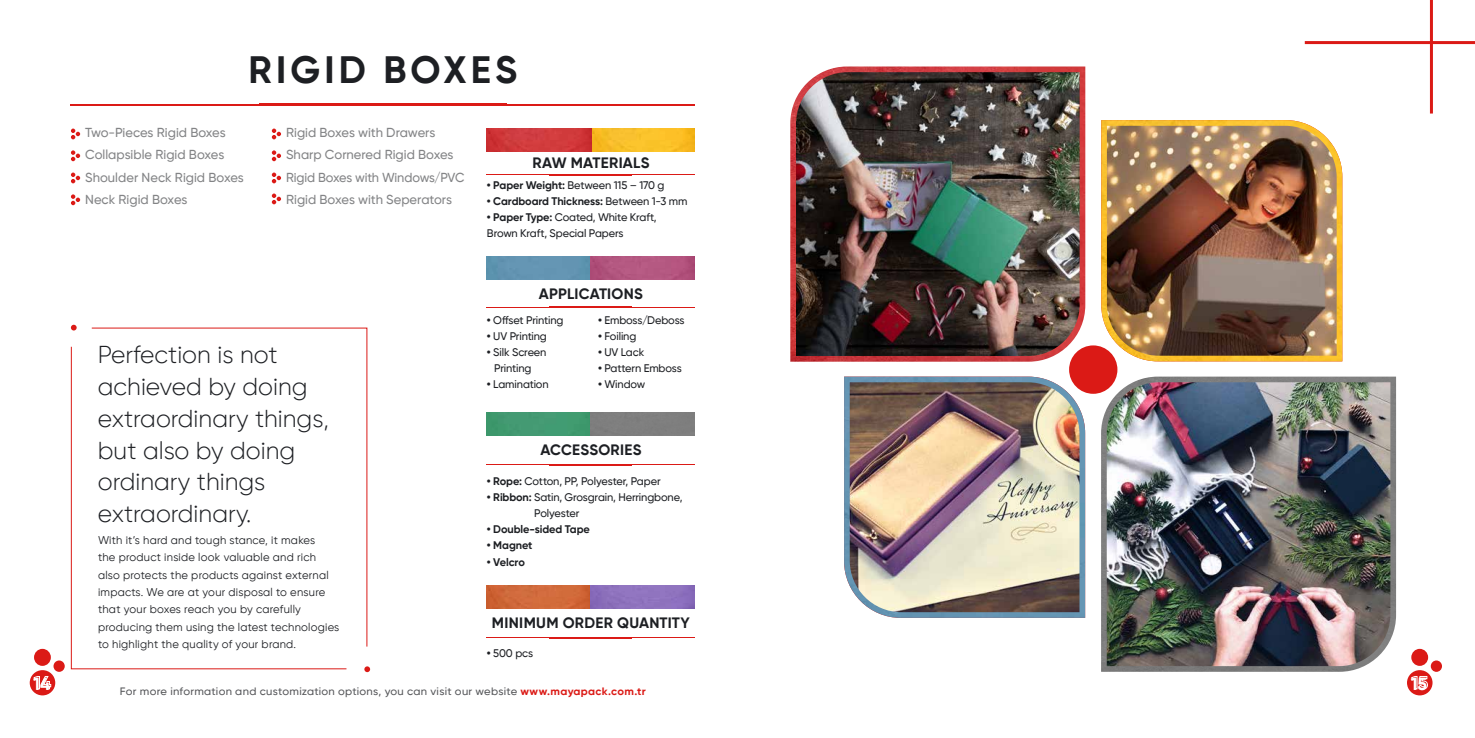
<style>
.page{position:relative;width:1475px;height:738px;background:#fff}
.page>*{position:absolute;margin:0;border:0;box-sizing:border-box;transform-origin:0 0}
.t1{font:700 38px "Gilroy";letter-spacing:.11em;color:#1d1f23}
.t2{font:300 24.4px/31.8px "Gilroy";color:#1d1f23}
.t3{font:700 17.6px "Gilroy";color:#fff}
.t4{font:700 15px "Gilroy";letter-spacing:.02em;color:#1d1f23}
.t5{font:500 13px/22px "Gilroy";letter-spacing:-.005em;color:#838486}
.t6{font:11.2px/17.2px "Gilroy";letter-spacing:.02em;color:#1d1f23}
.t7{font:500 11px/16px "Gilroy";letter-spacing:-.01em;color:#1d1f23}
.t8{font:700 11px "Gilroy";letter-spacing:-.01em;color:#1d1f23}
.t9{font:500 10.7px "Gilroy";letter-spacing:.025em;color:#56575a;scale:1.05 1}
.s1{font-weight:700}
.s2{font-weight:500}
.s3{font-weight:700;color:#db1a16}
</style>
<div class="page">
<hr style="left:1304px;top:41px;width:170px;height:3px;background:#db1a16">
<hr style="left:1429px;top:0;width:3px;height:113px;background:#db1a16">
<div style="left:1406px;top:669px;width:26px;height:25px;background:#db1a16;border-radius:50%"></div>
<div style="left:1410px;top:648px;width:17px;height:17px;background:#db1a16;border-radius:50%"></div>
<div style="left:1430px;top:660px;width:11px;height:11px;background:#db1a16;border-radius:50%"></div>
<div style="left:30px;top:669px;width:25px;height:25px;background:#db1a16;border-radius:50%"></div>
<div style="left:34px;top:648px;width:17px;height:17px;background:#db1a16;border-radius:50%"></div>
<div style="left:53px;top:660px;width:12px;height:11px;background:#db1a16;border-radius:50%"></div>
<hr style="left:487px;top:174px;width:207px;height:1px;background:#db1a16">
<img style="left:487px;top:412px;width:207px;height:23px">
<hr style="left:487px;top:464px;width:207px;height:1px;background:#db1a16">
<hr style="left:549px;top:463px;width:83px;height:2px;background:#db1a16">
<hr style="left:71px;top:104px;width:623px;height:1px;background:#db1a16">
<hr style="left:259px;top:103px;width:247px;height:3px;background:#db1a16">
<svg style="left:71px;top:128px;width:9px;height:11px"></svg>
<svg style="left:71px;top:150px;width:9px;height:11px"></svg>
<svg style="left:71px;top:172px;width:9px;height:11px"></svg>
<svg style="left:71px;top:194px;width:9px;height:11px"></svg>
<svg style="left:272px;top:128px;width:9px;height:11px"></svg>
<svg style="left:272px;top:150px;width:9px;height:11px"></svg>
<svg style="left:272px;top:172px;width:9px;height:11px"></svg>
<svg style="left:272px;top:193px;width:9px;height:11px"></svg>
<hr style="left:487px;top:637px;width:207px;height:1px;background:#db1a16">
<hr style="left:549px;top:636px;width:83px;height:2px;background:#db1a16">
<img style="left:487px;top:585px;width:207px;height:23px">
<hr style="left:487px;top:307px;width:207px;height:1px;background:#db1a16">
<hr style="left:549px;top:306px;width:83px;height:2px;background:#db1a16">
<img style="left:487px;top:257px;width:207px;height:22px">
<img style="left:487px;top:128px;width:207px;height:23px">
<svg style="left:364px;top:666px;width:6px;height:5px"></svg>
<svg style="left:71px;top:324px;width:6px;height:6px"></svg>
<svg style="left:70px;top:346px;width:277px;height:323px"></svg>
<svg style="left:91px;top:327px;width:277px;height:320px"></svg>
<img style="left:790px;top:66px;width:295px;height:295px">
<img style="left:1100px;top:376px;width:295px;height:295px">
<img style="left:1101px;top:120px;width:240px;height:241px">
<img style="left:844px;top:376px;width:240px;height:241px">
<div style="left:1068px;top:345px;width:49px;height:48px;background:#db1a16;border-radius:50%"></div>
<img style="left:795px;top:72px;width:284px;height:284px">
<img style="left:1106px;top:382px;width:283px;height:283px">
<img style="left:1106px;top:126px;width:230px;height:229px">
<img style="left:849px;top:382px;width:230px;height:229px">
<h1 class="t1" style="left:248px;top:46px;width:270px">RIGID BOXES</h1>
<p class="t5" style="left:85px;top:122px;width:160px">Two-Pieces Rigid Boxes<br>Collapsible Rigid Boxes<br>Shoulder Neck Rigid Boxes<br>Neck Rigid Boxes</p>
<p class="t5" style="left:286px;top:122px;width:180px">Rigid Boxes with Drawers<br>Sharp Cornered Rigid Boxes<br>Rigid Boxes with Windows/PVC<br>Rigid Boxes with Seperators</p>
<h2 class="t2" style="left:98px;top:338px;width:232px">Perfection is not achieved by doing extraordinary things, but also by doing ordinary things extraordinary.</h2>
<p class="t6" style="left:98px;top:531px;width:243px">With it’s hard and tough stance, it makes<br>the product inside look valuable and rich also protects the products against external impacts. We are at your disposal to ensure that your boxes reach you by carefully producing them using the latest technologies to highlight the quality of your brand.</p>
<h3 class="t4" style="left:532px;top:154px;width:119px">RAW MATERIALS</h3>
<p class="t7" style="left:487px;top:176px;width:179px"><span class="s1">• Paper Weight:</span> Between 115 – 170 g</p>
<p class="t8" style="left:487px;top:194px;width:202px">• Cardboard Thickness: <span class="s2">Between 1-3 mm</span></p>
<p class="t7" style="left:487px;top:208px;width:171px"><span class="s1">• Paper Type:</span> Coated, White Kraft,<br>Brown Kraft, Special Papers</p>
<h3 class="t4" style="left:539px;top:284px;width:105px">APPLICATIONS</h3>
<p class="t7" style="left:487px;top:311px;width:78px"><span class="s1">•</span> Offset Printing</p>
<p class="t7" style="left:487px;top:327px;width:61px"><span class="s1">•</span> UV Printing</p>
<p class="t7" style="left:494px;top:343px;width:54px;text-indent:-7px"><span class="s1">•</span> Silk Screen<br>Printing</p>
<p class="t7" style="left:487px;top:375px;width:63px"><span class="s1">•</span> Lamination</p>
<p class="t7" style="left:598px;top:311px;width:88px"><span class="s1">•</span> Emboss/Deboss</p>
<p class="t7" style="left:598px;top:327px;width:40px"><span class="s1">•</span> Foiling</p>
<p class="t7" style="left:598px;top:343px;width:48px"><span class="s1">•</span> UV Lack</p>
<p class="t7" style="left:598px;top:360px;width:85px"><span class="s1">•</span> Pattern Emboss</p>
<p class="t7" style="left:598px;top:376px;width:49px"><span class="s1">•</span> Window</p>
<h3 class="t4" style="left:540px;top:440px;width:102px">ACCESSORIES</h3>
<p class="t7" style="left:487px;top:473px;width:175px"><span class="s1">• Rope:</span> Cotton, PP, Polyester, Paper</p>
<p class="t7" style="left:534px;top:489px;width:150px;text-indent:-47px"><span class="s1">• Ribbon:</span> Satin, Grosgrain, Herringbone,<br>Polyester</p>
<p class="t8" style="left:487px;top:522px;width:104px">• Double-sided Tape</p>
<p class="t8" style="left:487px;top:538px;width:47px">• Magnet</p>
<p class="t8" style="left:487px;top:554px;width:39px">• Velcro</p>
<h3 class="t4" style="left:492px;top:613px;width:199px">MINIMUM ORDER QUANTITY</h3>
<p class="t7" style="left:487px;top:644px;width:48px"><span class="s1">•</span> 500 pcs</p>
<h3 class="t3" style="left:33px;top:672px;width:19px">14</h3>
<h3 class="t3" style="left:1410px;top:672px;width:18px">15</h3>
<p class="t9" style="left:120px;top:683px;width:502px">For more information and customization options, you can visit our website <span class="s3">www.mayapack.com.tr</span></p>
</div>
